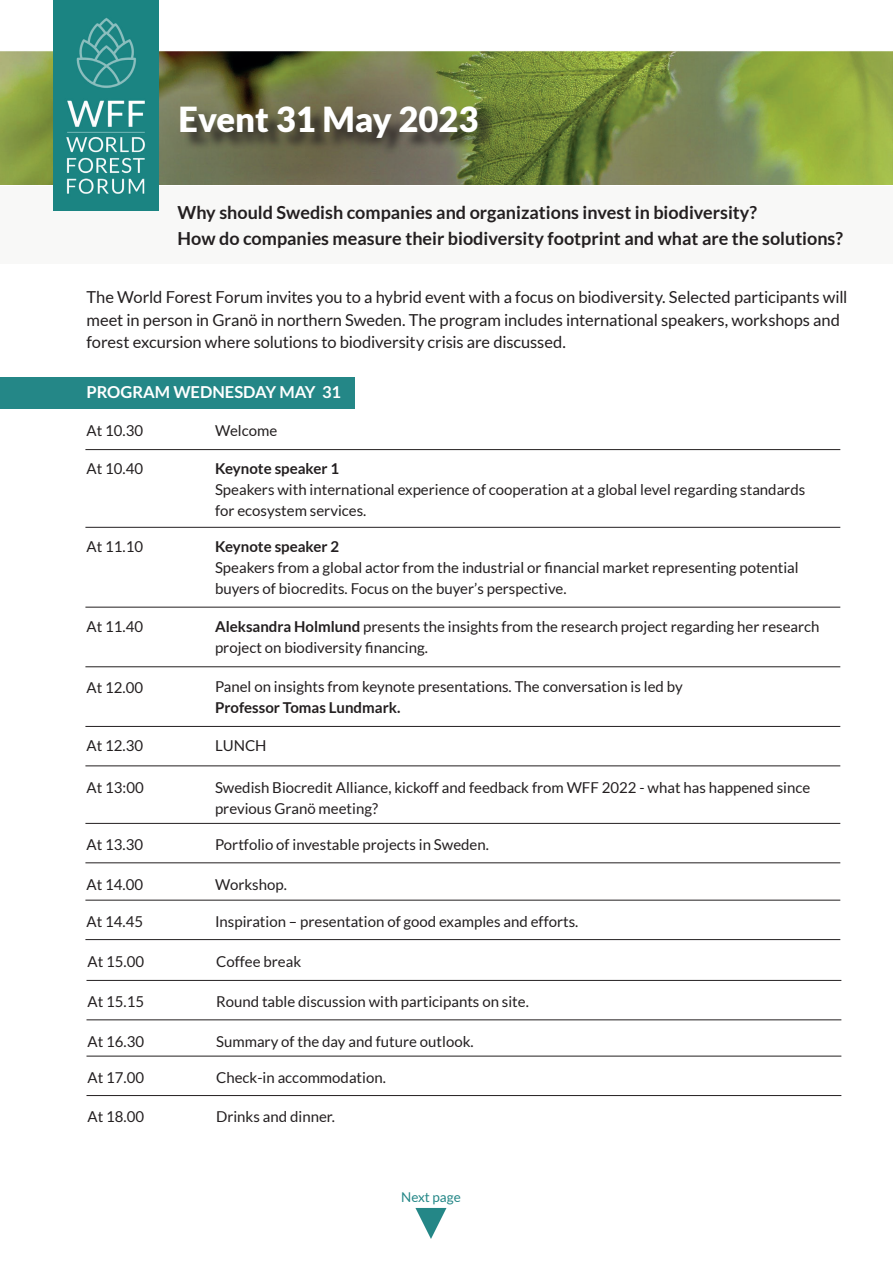
<style>
.page{position:relative;width:893px;height:1263px;background:#fff}
.page>*{position:absolute;margin:0;border:0;box-sizing:border-box;transform-origin:0 0}
.t1{font:900 34.5px "Lato";color:#fff}
.t2{font:700 18px/25.5px "Lato";color:#231f20}
.t3{font:16.5px/22.5px "Lato";letter-spacing:-.005em;color:#231f20}
.t4{font:700 16.5px "Lato";color:#fff}
.t5{font:15px/21px "Lato";color:#231f20}
.t6{font:700 15px "Lato";color:#231f20}
.t7{font:13.5px "Lato";color:#248787}
.s1{font-weight:700}
</style>
<div class="page">
<div style="left:0;top:186px;width:893px;height:78px;background:#f8f8f7"></div>
<img style="left:0;top:24px;width:893px;height:161px">
<div style="left:0;top:377px;width:354px;height:31px;background:#248787"></div>
<img style="left:53px;top:0;width:105px;height:210px">
<div style="left:183px;top:109px;width:313px;height:47px;background:#231f20;opacity:.88"></div>
<hr style="left:85px;top:449px;width:755px;height:1px;background:#231f20">
<hr style="left:85px;top:527px;width:755px;height:1px;background:#231f20">
<hr style="left:85px;top:607px;width:755px;height:1px;background:#231f20">
<hr style="left:85px;top:666px;width:755px;height:1px;background:#231f20">
<hr style="left:85px;top:726px;width:755px;height:1px;background:#231f20">
<hr style="left:85px;top:766px;width:755px;height:1px;background:#231f20">
<hr style="left:85px;top:823px;width:755px;height:1px;background:#231f20">
<hr style="left:85px;top:862px;width:755px;height:1px;background:#231f20">
<hr style="left:85px;top:900px;width:755px;height:1px;background:#231f20">
<hr style="left:85px;top:939px;width:755px;height:1px;background:#231f20">
<svg style="left:415px;top:1208px;width:31px;height:31px"></svg>
<hr style="left:86px;top:980px;width:755px;height:1px;background:#231f20">
<hr style="left:86px;top:1019px;width:755px;height:1px;background:#231f20">
<hr style="left:86px;top:1056px;width:755px;height:1px;background:#231f20">
<hr style="left:86px;top:1095px;width:755px;height:1px;background:#231f20">
<h1 class="t1" style="left:179px;top:99px;width:301px">Event 31 May 2023</h1>
<p class="t2" style="left:178px;top:200px;width:667px">Why should Swedish companies and organizations invest in biodiversity?<br>How do companies measure their biodiversity footprint and what are the solutions?</p>
<p class="t3" style="left:86px;top:286px;width:762px">The World Forest Forum invites you to a hybrid event with a focus on biodiversity. Selected participants will meet in person in Granö in northern Sweden. The program includes international speakers, workshops and forest excursion where solutions to biodiversity crisis are discussed.</p>
<p class="t4" style="left:86px;top:382px;width:256px">PROGRAM WEDNESDAY MAY 31</p>
<p class="t5" style="left:215px;top:420px;width:64px">Welcome</p>
<p class="t6" style="left:215px;top:460px;width:126px">Keynote speaker 1</p>
<p class="t5" style="left:215px;top:479px;width:592px">Speakers with international experience of cooperation at a global level regarding standards for ecosystem services.</p>
<p class="t6" style="left:215px;top:538px;width:126px">Keynote speaker 2</p>
<p class="t5" style="left:215px;top:557px;width:585px">Speakers from a global actor from the industrial or financial market representing potential buyers of biocredits. Focus on the buyer’s perspective.</p>
<p class="t5" style="left:215px;top:616px;width:606px"><span class="s1">Aleksandra Holmlund</span> presents the insights from the research project regarding her research project on biodiversity financing.</p>
<p class="t5" style="left:215px;top:675px;width:469px">Panel on insights from keynote presentations. The conversation is led by</p>
<p class="t6" style="left:215px;top:698px;width:187px">Professor Tomas Lundmark.</p>
<p class="t5" style="left:215px;top:735px;width:53px">LUNCH</p>
<p class="t5" style="left:215px;top:777px;width:597px">Swedish Biocredit Alliance, kickoff and feedback from WFF 2022 - what has happened since previous Granö meeting?</p>
<p class="t5" style="left:215px;top:834px;width:275px">Portfolio of investable projects in Sweden.</p>
<p class="t5" style="left:215px;top:874px;width:73px">Workshop.</p>
<p class="t5" style="left:215px;top:911px;width:365px">Inspiration – presentation of good examples and efforts.</p>
<p class="t5" style="left:86px;top:420px;width:58px">At 10.30</p>
<p class="t5" style="left:86px;top:458px;width:58px">At 10.40</p>
<p class="t5" style="left:86px;top:536px;width:58px">At 11.10</p>
<p class="t5" style="left:86px;top:616px;width:58px">At 11.40</p>
<p class="t5" style="left:86px;top:676px;width:58px">At 12.00</p>
<p class="t5" style="left:86px;top:735px;width:58px">At 12.30</p>
<p class="t5" style="left:86px;top:777px;width:59px">At 13:00</p>
<p class="t5" style="left:86px;top:834px;width:58px">At 13.30</p>
<p class="t5" style="left:86px;top:874px;width:58px">At 14.00</p>
<p class="t5" style="left:86px;top:911px;width:58px">At 14.45</p>
<p class="t5" style="left:88px;top:951px;width:58px">At 15.00</p>
<p class="t5" style="left:88px;top:991px;width:58px">At 15.15</p>
<p class="t5" style="left:88px;top:1031px;width:58px">At 16.30</p>
<p class="t5" style="left:88px;top:1067px;width:58px">At 17.00</p>
<p class="t5" style="left:88px;top:1106px;width:58px">At 18.00</p>
<p class="t5" style="left:216px;top:951px;width:87px">Coffee break</p>
<p class="t5" style="left:216px;top:991px;width:314px">Round table discussion with participants on site.</p>
<p class="t5" style="left:216px;top:1031px;width:259px">Summary of the day and future outlook.</p>
<p class="t5" style="left:216px;top:1067px;width:171px">Check-in accommodation.</p>
<p class="t5" style="left:216px;top:1106px;width:121px">Drinks and dinner.</p>
<p class="t7" style="left:401px;top:1189px;width:61px">Next page</p>
</div>
